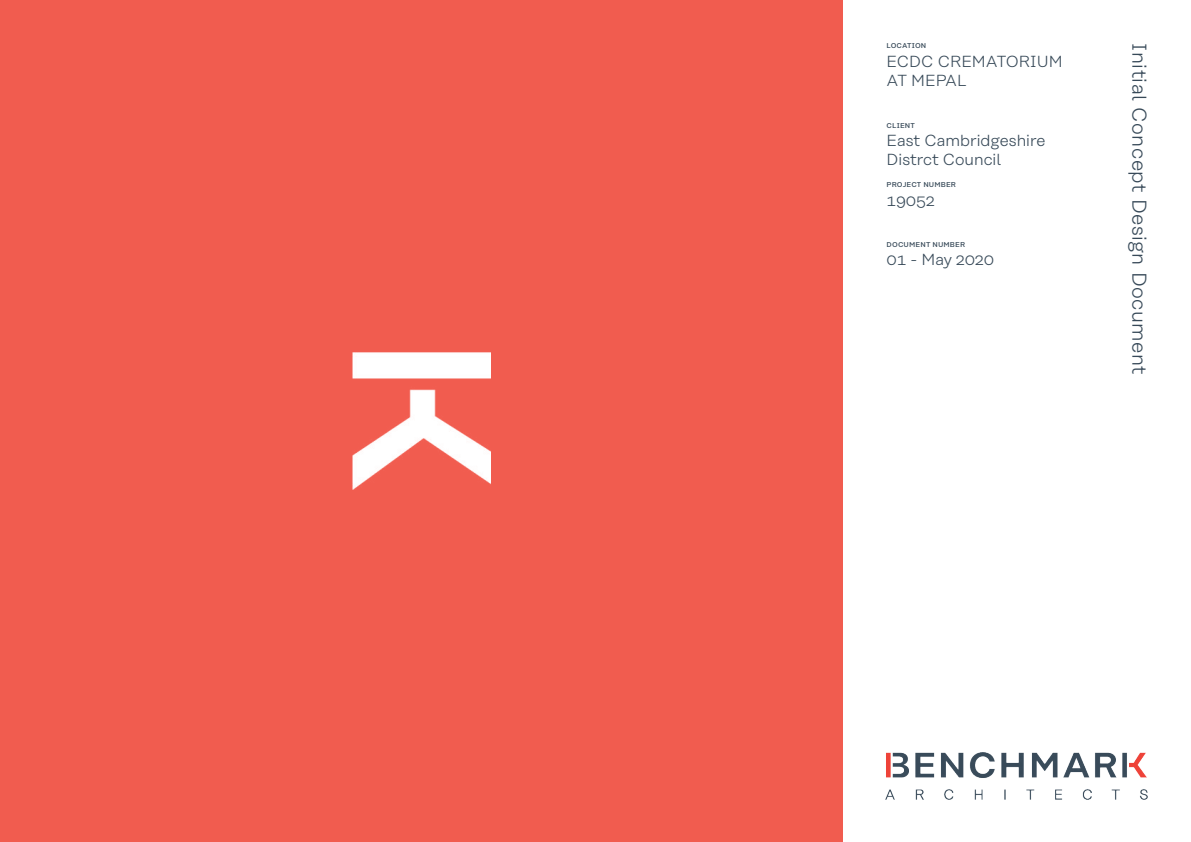
<style>
.page{position:relative;width:1191px;height:842px;background:#fff}
.page>*{position:absolute;margin:0;border:0;box-sizing:border-box;transform-origin:0 0}
.t1{font:300 20px "Rational Text";letter-spacing:.025em;color:#374958}
.t2{font:300 16px/19.2px "Rational Text";color:#374958}
.t3{font:500 7px "Rational Text";letter-spacing:.02em;color:#374958}
</style>
<div class="page">
<div style="left:0;top:0;width:842px;height:842px;background:#f15c4f"></div>
<img style="left:352px;top:352px;width:138px;height:138px">
<img style="left:886px;top:752px;width:261px;height:47px">
<p class="t3" style="left:886px;top:42px;width:41px">LOCATION</p>
<p class="t2" style="left:886px;top:52px;width:177px">ECDC CREMATORIUM<br>AT MEPAL</p>
<p class="t3" style="left:886px;top:121px;width:30px">CLIENT</p>
<p class="t2" style="left:886px;top:131px;width:160px">East Cambridgeshire<br>Distrct Council</p>
<p class="t3" style="left:886px;top:181px;width:71px">PROJECT NUMBER</p>
<p class="t2" style="left:886px;top:190px;width:50px">19052</p>
<p class="t3" style="left:886px;top:240px;width:80px">DOCUMENT NUMBER</p>
<p class="t2" style="left:886px;top:250px;width:109px">01 - May 2020</p>
<p class="t1" style="left:1150px;top:43px;width:333px;rotate:90deg">Initial Concept Design Document</p>
</div>
